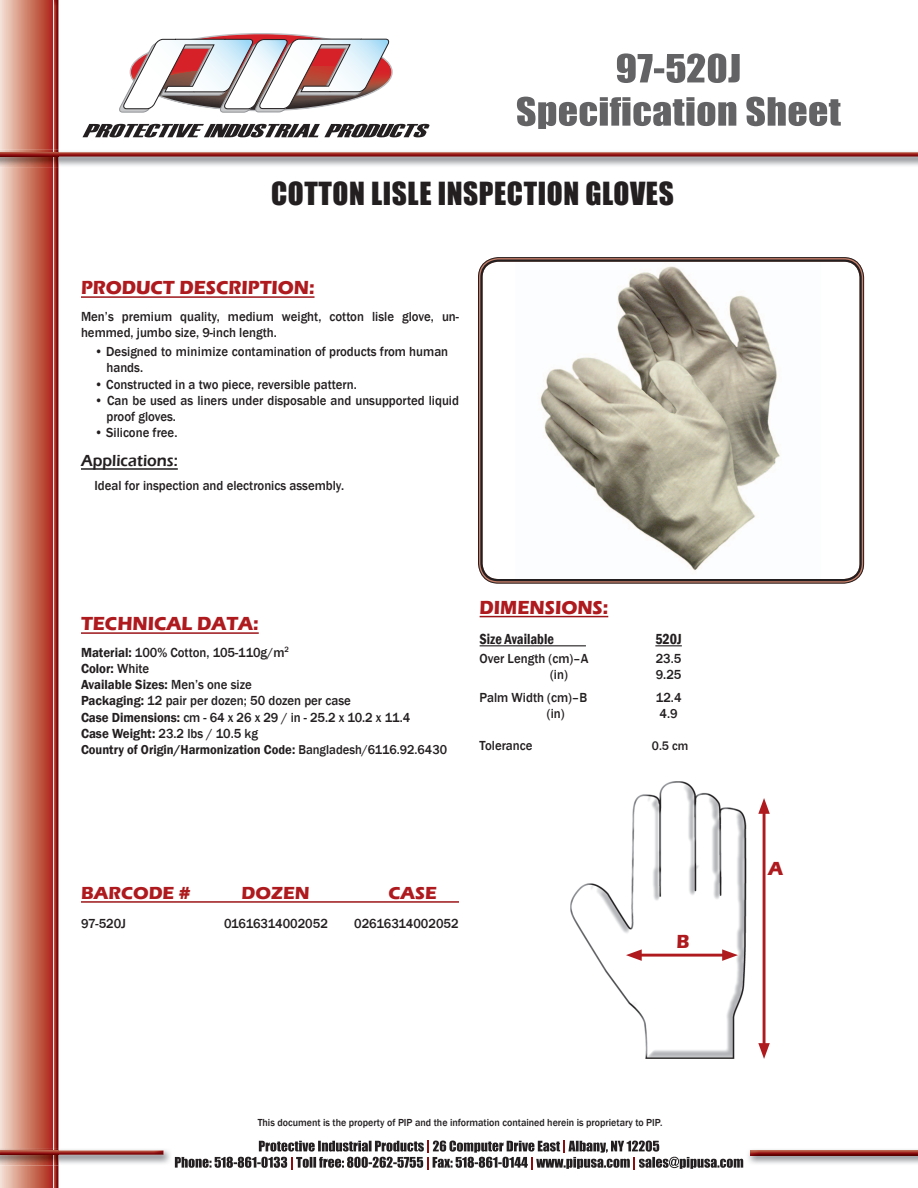
<style>
.page{position:relative;width:918px;height:1188px;background:#fff}
.page>*{position:absolute;margin:0;border:0;box-sizing:border-box;transform-origin:0 0}
.t1{font:29.25px "Impact";letter-spacing:.02em;color:#231f20}
.t2{font:700 19.5px "Eras ITC";color:#ae1a1e;scale:.95 1}
.t3{font:700 18px "Eras ITC";color:#ae1a1e}
.t4{font:600 16.5px "Eras ITC";color:#231f20;scale:.95 1}
.t5{font:600 condensed 15px "Franklin Gothic";color:#231f20;scale:.95 1}
.t6{font:500 13.5px/16.2px "Franklin Gothic";color:#231f20;scale:.95 1}
.t7{font:600 13.2px "Franklin Gothic";color:#231f20;scale:.95 1}
.t8{font:500 12.75px "Franklin Gothic";color:#231f20;scale:.95 1}
.t9{font:500 10.5px "Franklin Gothic";color:#231f20;scale:.95 1}
.s1{font-weight:600}
.s2{font-weight:500}
</style>
<div class="page">
<svg style="left:0;top:0;width:53px;height:1188px;background:#d08472"></svg>
<img style="left:53px;top:0;width:6px;height:1188px">
<img style="left:54px;top:0;width:4px;height:1188px">
<img style="left:539px;top:266px;width:241px;height:305px">
<div style="left:478px;top:257px;width:386px;height:326px;border:1px solid #231f20;border-radius:20px"></div>
<div style="left:480px;top:260px;width:382px;height:321px;border:2px solid #231f20;border-radius:17px"></div>
<img style="left:0;top:152px;width:918px;height:5px">
<svg style="left:53px;top:150px;width:6px;height:17px"></svg>
<hr style="left:81px;top:296px;width:234px;height:2px;background:#9c1418">
<hr style="left:81px;top:468px;width:97px;height:2px;background:#231f20">
<svg style="left:175px;top:1141px;width:568px;height:28px"></svg>
<hr style="left:81px;top:901px;width:378px;height:2px;background:#9c1418">
<hr style="left:81px;top:632px;width:178px;height:2px;background:#9c1418">
<img style="left:0;top:1148px;width:170px;height:17px">
<img style="left:0;top:1150px;width:164px;height:5px">
<svg style="left:53px;top:1148px;width:6px;height:17px"></svg>
<img style="left:748px;top:1149px;width:170px;height:15px">
<img style="left:750px;top:1151px;width:168px;height:4px">
<svg style="left:82px;top:124px;width:348px;height:13px"></svg>
<svg style="left:119px;top:34px;width:273px;height:79px"></svg>
<img style="left:570px;top:781px;width:177px;height:278px">
<hr style="left:763px;top:808px;width:3px;height:241px;background:#ae1a1e">
<svg style="left:758px;top:798px;width:12px;height:16px"></svg>
<svg style="left:758px;top:1043px;width:12px;height:16px"></svg>
<hr style="left:636px;top:954px;width:92px;height:3px;background:#ae1a1e">
<svg style="left:722px;top:949px;width:16px;height:12px"></svg>
<svg style="left:626px;top:949px;width:16px;height:12px"></svg>
<hr style="left:480px;top:616px;width:128px;height:1px;background:#9c1418">
<hr style="left:480px;top:645px;width:106px;height:1px;background:#231f20">
<svg style="left:655px;top:645px;width:27px;height:1px"></svg>
<svg style="left:517px;top:97px;width:324px;height:32px"></svg>
<svg style="left:617px;top:53px;width:123px;height:30px"></svg>
<h1 class="t1" style="left:271px;top:170px;width:404px">COTTON LISLE INSPECTION GLOVES</h1>
<h2 class="t2" style="left:81px;top:276px;width:247px">PRODUCT DESCRIPTION:</h2>
<p class="t6" style="left:81px;top:308px;width:399px">Men’s premium quality, medium weight, cotton lisle glove, un&shy;hemmed, jumbo size, 9-inch length.</p>
<p class="t6" style="left:107px;top:344px;width:361px;text-indent:-12px">• Designed to minimize contamination of products from human hands.</p>
<p class="t6" style="left:95px;top:376px;width:278px">• Constructed in a two piece, reversible pattern.</p>
<p class="t6" style="left:107px;top:392px;width:373px;text-indent:-12px">• Can be used as liners under disposable and unsupported liquid proof gloves.</p>
<p class="t6" style="left:95px;top:425px;width:89px">• Silicone free.</p>
<p class="t4" style="left:81px;top:451px;width:103px">Applications:</p>
<p class="t6" style="left:95px;top:477px;width:264px">Ideal for inspection and electronics assembly.</p>
<h2 class="t2" style="left:81px;top:612px;width:189px">TECHNICAL DATA:</h2>
<p class="t6" style="left:81px;top:644px;width:348px"><span class="s1">Material:</span> 100% Cotton, 105-110g/m<sup>2<br></sup><span class="s1">Color:</span> White<br><span class="s1">Available Sizes:</span> Men’s one size<br><span class="s1">Packaging:</span> 12 pair per dozen; 50 dozen per case<br><span class="s1">Case Dimensions:</span> cm - 64 x 26 x 29 / in - 25.2 x 10.2 x 11.4<br><span class="s1">Case Weight:</span> 23.2 lbs / 10.5 kg</p>
<p class="t7" style="left:81px;top:741px;width:387px">Country of Origin/Harmonization Code: <span class="s2">Bangladesh/6116.92.6430</span></p>
<h2 class="t2" style="left:480px;top:596px;width:137px">DIMENSIONS:</h2>
<p class="t5" style="left:480px;top:629px;width:80px">Size Available</p>
<p class="t5" style="left:655px;top:629px;width:29px">520J</p>
<p class="t6" style="left:480px;top:651px;width:116px">Over Length (cm)–A</p>
<p class="t6" style="left:656px;top:651px;width:28px">23.5</p>
<p class="t6" style="left:550px;top:667px;width:20px">(in)</p>
<p class="t6" style="left:656px;top:667px;width:28px">9.25</p>
<p class="t6" style="left:480px;top:689px;width:115px">Palm Width (cm)–B</p>
<p class="t6" style="left:656px;top:689px;width:29px">12.4</p>
<p class="t6" style="left:547px;top:706px;width:20px">(in)</p>
<p class="t6" style="left:660px;top:706px;width:21px">4.9</p>
<p class="t6" style="left:480px;top:738px;width:57px">Tolerance</p>
<p class="t8" style="left:652px;top:738px;width:40px">0.5 cm</p>
<h3 class="t3" style="left:81px;top:883px;width:111px">BARCODE #</h3>
<h3 class="t3" style="left:242px;top:883px;width:70px">DOZEN</h3>
<h3 class="t3" style="left:389px;top:883px;width:50px">CASE</h3>
<p class="t6" style="left:81px;top:915px;width:49px">97-520J</p>
<p class="t6" style="left:224px;top:915px;width:111px">01616314002052</p>
<p class="t6" style="left:354px;top:915px;width:111px">02616314002052</p>
<h2 class="t2" style="left:677px;top:931px;width:15px">B</h2>
<p class="t9" style="left:258px;top:1116px;width:427px">This document is the property of PIP and the information contained herein is proprietary to PIP.</p>
<h2 class="t2" style="left:768px;top:857px;width:17px">A</h2>
</div>
